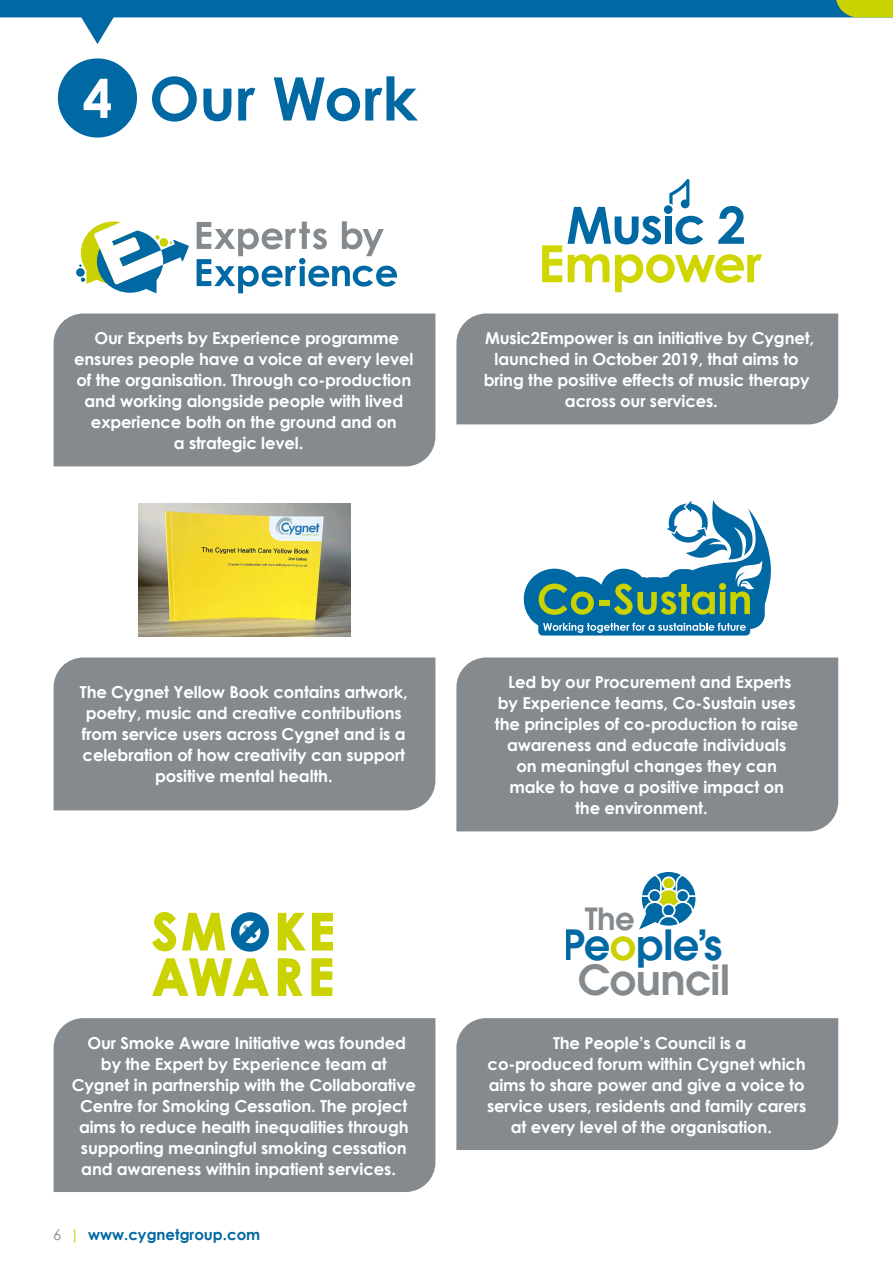
<style>
.page{position:relative;width:893px;height:1263px;background:#fff}
.page>*{position:absolute;margin:0;border:0;box-sizing:border-box;transform-origin:0 0}
.t1{font:700 60px "Century Gothic";color:#0068a3}
.t2{font:600 45.9px "Avant Garde ITC";letter-spacing:-.02em;color:#0068a3}
.t3{font:600 45.9px "Avant Garde ITC";letter-spacing:-.015em;color:#858a8e}
.t4{font:600 33.75px "Avant Garde ITC";color:#858a8e}
.t5{font:700 16.5px/21px "Century Gothic";letter-spacing:-.01em;color:#fff;text-align:center}
.t6{font:700 15px "Century Gothic";color:#0068a3}
.s1{font-size:53.25px;color:#fff}
.s2{font-weight:400;color:#848a8e}
.s3{font-weight:400;color:#cad200}
.s4{color:#cad200}
</style>
<div class="page">
<img style="left:138px;top:503px;width:213px;height:133px">
<div style="left:54px;top:657px;width:381px;height:153px;background:#848a8e"></div>
<svg style="left:524px;top:499px;width:247px;height:136px"></svg>
<div style="left:456px;top:657px;width:382px;height:174px;background:#848a8e"></div>
<svg style="left:197px;top:221px;width:200px;height:72px"></svg>
<div style="left:76px;top:268px;width:9px;height:9px;background:#0068a3;border-radius:50%"></div>
<svg style="left:79px;top:221px;width:110px;height:72px"></svg>
<div style="left:54px;top:313px;width:381px;height:153px;background:#848a8e"></div>
<svg style="left:568px;top:207px;width:93px;height:37px"></svg>
<div style="left:665px;top:216px;width:7px;height:28px;background:#0069a4"></div>
<svg style="left:675px;top:216px;width:28px;height:28px"></svg>
<svg style="left:718px;top:206px;width:26px;height:38px"></svg>
<svg style="left:542px;top:245px;width:20px;height:37px"></svg>
<svg style="left:568px;top:254px;width:41px;height:28px"></svg>
<svg style="left:615px;top:254px;width:147px;height:38px"></svg>
<svg style="left:669px;top:179px;width:20px;height:29px"></svg>
<div style="left:664px;top:205px;width:8px;height:9px;background:#0069a4;border-radius:50%"></div>
<div style="left:456px;top:313px;width:382px;height:111px;background:#848a8e"></div>
<div style="left:56px;top:56px;width:83px;height:84px;background:#0068a3;border-radius:50%"></div>
<div style="left:53px;top:54px;width:88px;height:88px;border:4px solid #fff;border-radius:50%"></div>
<svg style="left:0;top:0;width:893px;height:44px"></svg>
<svg style="left:152px;top:912px;width:24px;height:39px"></svg>
<svg style="left:182px;top:913px;width:43px;height:37px"></svg>
<svg style="left:278px;top:913px;width:28px;height:37px"></svg>
<svg style="left:312px;top:913px;width:21px;height:37px"></svg>
<svg style="left:152px;top:958px;width:117px;height:38px"></svg>
<svg style="left:278px;top:958px;width:25px;height:38px"></svg>
<svg style="left:311px;top:958px;width:21px;height:38px"></svg>
<svg style="left:231px;top:912px;width:38px;height:40px"></svg>
<div style="left:54px;top:1018px;width:381px;height:174px;background:#848a8e"></div>
<div style="left:456px;top:1018px;width:382px;height:132px;background:#848a8e"></div>
<svg style="left:639px;top:872px;width:57px;height:58px"></svg>
<h1 class="t1" style="left:83px;top:53px;width:336px"><span class="s1">4</span> Our Work</h1>
<p class="t5" style="left:95px;top:327px;width:306px">Our Experts by Experience programme</p>
<p class="t5" style="left:74px;top:348px;width:341px">ensures people have a voice at every level</p>
<p class="t5" style="left:76px;top:369px;width:336px">of the organisation. Through co-production</p>
<p class="t5" style="left:84px;top:390px;width:320px">and working alongside people with lived</p>
<p class="t5" style="left:91px;top:411px;width:307px">experience both on the ground and on</p>
<p class="t5" style="left:174px;top:432px;width:131px">a strategic level.</p>
<p class="t5" style="left:485px;top:327px;width:331px">Music2Empower is an initiative by Cygnet,</p>
<p class="t5" style="left:495px;top:348px;width:306px">launched in October 2019, that aims to</p>
<p class="t5" style="left:484px;top:369px;width:328px">bring the positive effects of music therapy</p>
<p class="t5" style="left:565px;top:390px;width:154px">across our services.</p>
<p class="t5" style="left:80px;top:681px;width:329px">The Cygnet Yellow Book contains artwork, poetry, music and creative contributions from service users across Cygnet and is a celebration of how creativity can support positive mental health.</p>
<p class="t5" style="left:88px;top:1032px;width:320px">Our Smoke Aware Initiative was founded</p>
<p class="t5" style="left:101px;top:1053px;width:287px">by the Expert by Experience team at</p>
<p class="t5" style="left:72px;top:1074px;width:346px">Cygnet in partnership with the Collaborative</p>
<p class="t5" style="left:80px;top:1095px;width:329px">Centre for Smoking Cessation. The project</p>
<p class="t5" style="left:79px;top:1116px;width:331px">aims to reduce health inequalities through</p>
<p class="t5" style="left:81px;top:1137px;width:327px">supporting meaningful smoking cessation</p>
<p class="t5" style="left:81px;top:1158px;width:316px">and awareness within inpatient services.</p>
<p class="t6" style="left:53px;top:1223px;width:209px"><span class="s2">6</span> <span class="s3">|</span> www.cygnetgroup.com</p>
<p class="t5" style="left:508px;top:671px;width:285px">Led by our Procurement and Experts</p>
<p class="t5" style="left:498px;top:692px;width:299px">by Experience teams, Co-Sustain uses</p>
<p class="t5" style="left:495px;top:713px;width:305px">the principles of co-production to raise</p>
<p class="t5" style="left:507px;top:734px;width:281px">awareness and educate individuals</p>
<p class="t5" style="left:516px;top:755px;width:262px">on meaningful changes they can</p>
<p class="t5" style="left:509px;top:776px;width:276px">make to have a positive impact on</p>
<p class="t5" style="left:575px;top:797px;width:134px">the environment.</p>
<h3 class="t4" style="left:585px;top:898px;width:52px">The</h3>
<h2 class="t3" style="left:578px;top:953px;width:154px">Council</h2>
<h2 class="t2" style="left:562px;top:917px;width:162px">Pe<span class="s4">o</span>ple’s</h2>
<p class="t5" style="left:553px;top:1032px;width:195px">The People’s Council is a</p>
<p class="t5" style="left:488px;top:1053px;width:320px">co-produced forum within Cygnet which</p>
<p class="t5" style="left:489px;top:1074px;width:317px">aims to share power and give a voice to</p>
<p class="t5" style="left:487px;top:1095px;width:321px">service users, residents and family carers</p>
<p class="t5" style="left:511px;top:1116px;width:263px">at every level of the organisation.</p>
</div>
